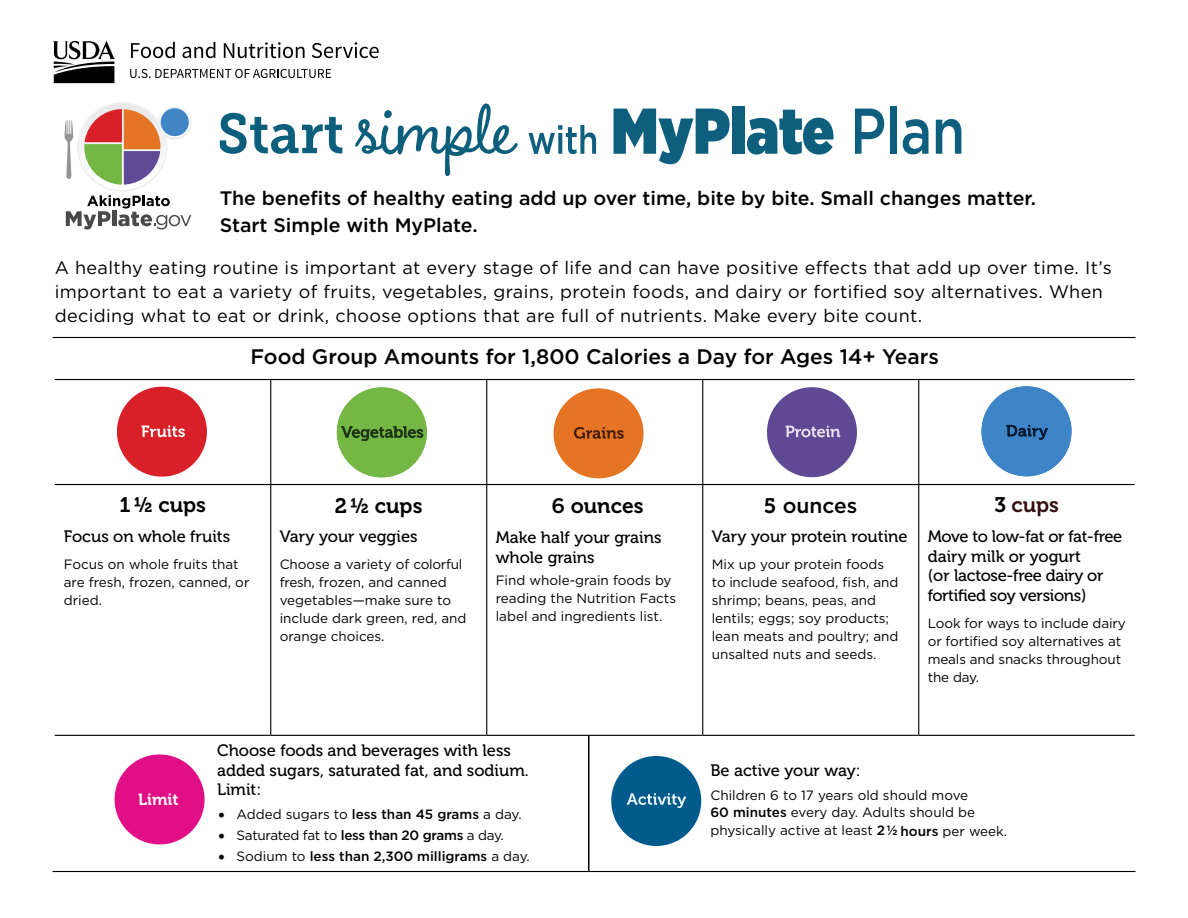
<style>
.page{position:relative;width:1188px;height:918px;background:#fff}
.page>*{position:absolute;margin:0;border:0;box-sizing:border-box;transform-origin:0 0}
.t1{font:500 21px "Gotham";color:#000}
.t2{font:21px "Museo 700";color:#000101}
.t3{font:21px "Museo 700";color:#000}
.t4{font:21px "Museo 700";color:#351010}
.t5{font:500 19.5px/27px "Gotham";color:#000}
.t6{font:18px/24px "Gotham";letter-spacing:.02em;color:#000}
.t7{font:16.5px/19.5px "Museo 500";color:#000}
.t8{font:16.5px/19.5px "Museo 500";letter-spacing:-.02em;color:#000}
.t9{font:16.05px "Museo 700";color:#fff}
.t10{font:13.5px/18px "Gotham";color:#000}
.t11{font:500 13.5px "Gotham";color:#000}
.t12{font:13.5px "Gotham";letter-spacing:-.025em;color:#000}
.s1{color:#000}
.s2{font-family:"Gotham";font-weight:500}
.s3{font-weight:500}
.s4{font-weight:400}
.s5{font-family:"Museo 700";font-weight:400;color:#000101}
.s6{font-weight:700}
</style>
<div class="page">
<svg style="left:220px;top:113px;width:122px;height:41px"></svg>
<svg style="left:355px;top:104px;width:163px;height:72px"></svg>
<svg style="left:529px;top:125px;width:67px;height:29px"></svg>
<svg style="left:614px;top:109px;width:116px;height:55px"></svg>
<div style="left:732px;top:107px;width:12px;height:47px;background:#0d5f7d"></div>
<svg style="left:747px;top:110px;width:87px;height:45px"></svg>
<svg style="left:855px;top:109px;width:29px;height:45px"></svg>
<div style="left:890px;top:107px;width:7px;height:47px;background:#0d5f7d"></div>
<svg style="left:903px;top:119px;width:26px;height:35px"></svg>
<svg style="left:936px;top:119px;width:25px;height:35px"></svg>
<hr style="left:55px;top:379px;width:216px;height:1px;background:#000">
<hr style="left:271px;top:379px;width:216px;height:1px;background:#000">
<hr style="left:270px;top:380px;width:1px;height:104px;background:#000">
<hr style="left:487px;top:379px;width:216px;height:1px;background:#000">
<hr style="left:486px;top:380px;width:1px;height:104px;background:#000">
<hr style="left:703px;top:379px;width:216px;height:1px;background:#000">
<hr style="left:702px;top:380px;width:1px;height:104px;background:#000">
<hr style="left:919px;top:379px;width:216px;height:1px;background:#000">
<hr style="left:918px;top:380px;width:1px;height:104px;background:#000">
<hr style="left:55px;top:484px;width:216px;height:1px;background:#000">
<hr style="left:271px;top:484px;width:216px;height:1px;background:#000">
<hr style="left:487px;top:484px;width:216px;height:1px;background:#000">
<hr style="left:703px;top:484px;width:216px;height:1px;background:#000">
<hr style="left:919px;top:484px;width:216px;height:1px;background:#000">
<hr style="left:270px;top:485px;width:1px;height:250px;background:#000">
<hr style="left:486px;top:485px;width:1px;height:250px;background:#000">
<hr style="left:702px;top:485px;width:1px;height:250px;background:#000">
<hr style="left:918px;top:485px;width:1px;height:250px;background:#000">
<hr style="left:55px;top:735px;width:216px;height:1px;background:#000">
<hr style="left:271px;top:735px;width:216px;height:1px;background:#000">
<hr style="left:487px;top:735px;width:216px;height:1px;background:#000">
<hr style="left:703px;top:735px;width:216px;height:1px;background:#000">
<hr style="left:919px;top:735px;width:216px;height:1px;background:#000">
<div style="left:117px;top:387px;width:90px;height:90px;background:#d72027;border-radius:50%"></div>
<div style="left:554px;top:388px;width:90px;height:90px;background:#e67425;border-radius:50%"></div>
<div style="left:767px;top:387px;width:90px;height:90px;background:#5f4995;border-radius:50%"></div>
<svg style="left:141px;top:426px;width:44px;height:11px"></svg>
<div style="left:337px;top:387px;width:90px;height:90px;background:#74b744;border-radius:50%"></div>
<svg style="left:574px;top:427px;width:50px;height:12px"></svg>
<svg style="left:342px;top:426px;width:81px;height:15px"></svg>
<svg style="left:786px;top:426px;width:54px;height:11px"></svg>
<div style="left:982px;top:386px;width:90px;height:90px;background:#3d85c6;border-radius:50%"></div>
<svg style="left:1006px;top:425px;width:42px;height:15px"></svg>
<div style="left:115px;top:754px;width:90px;height:90px;background:#e10f85;border-radius:50%"></div>
<div style="left:611px;top:756px;width:90px;height:90px;background:#005a8b;border-radius:50%"></div>
<svg style="left:627px;top:793px;width:59px;height:16px"></svg>
<svg style="left:131px;top:42px;width:44px;height:16px"></svg>
<svg style="left:183px;top:42px;width:32px;height:16px"></svg>
<svg style="left:224px;top:42px;width:81px;height:16px"></svg>
<svg style="left:312px;top:42px;width:67px;height:16px"></svg>
<svg style="left:130px;top:69px;width:201px;height:9px"></svg>
<svg style="left:53px;top:41px;width:62px;height:42px"></svg>
<div style="left:77px;top:102px;width:91px;height:90px;background:#f2f1f1;border-radius:45px"></div>
<svg style="left:79px;top:103px;width:87px;height:87px"></svg>
<svg style="left:65px;top:120px;width:8px;height:59px"></svg>
<svg style="left:84px;top:105px;width:108px;height:80px"></svg>
<svg style="left:66px;top:195px;width:125px;height:35px"></svg>
<hr style="left:53px;top:337px;width:1083px;height:1px;background:#000">
<hr style="left:53px;top:871px;width:1083px;height:1px;background:#000">
<hr style="left:588px;top:736px;width:2px;height:135px;background:#000">
<p class="t5" style="left:220px;top:184px;width:818px">The benefits of healthy eating add up over time, bite by bite. Small changes matter.<br>Start Simple with MyPlate.</p>
<p class="t6" style="left:55px;top:255px;width:1058px">A healthy eating routine is important at every stage of life and can have positive effects that add up over time. It’s important to eat a variety of fruits, vegetables, grains, protein foods, and dairy or fortified soy alternatives. When deciding what to eat or drink, choose options that are full of nutrients. Make every bite count.</p>
<p class="t1" style="left:251px;top:343px;width:690px">Food Group Amounts for 1,800 Calories a Day for Ages 14+ Years</p>
<p class="t2" style="left:119px;top:493px;width:88px">1 1/2 <span class="s1">cups</span></p>
<p class="t7" style="left:64px;top:527px;width:168px">Focus on whole fruits</p>
<p class="t10" style="left:64px;top:555px;width:187px">Focus on whole fruits that are fresh, frozen, canned, or dried.</p>
<p class="t2" style="left:335px;top:494px;width:89px">2 1/2 <span class="s1">cups</span></p>
<p class="t7" style="left:280px;top:527px;width:139px">Vary your veggies</p>
<p class="t10" style="left:280px;top:555px;width:188px">Choose a variety of colorful fresh, frozen, and canned vegetables—make sure to include dark green, red, and orange choices.</p>
<p class="t3" style="left:551px;top:494px;width:94px"><span class="s2">6</span> ounces</p>
<p class="t7" style="left:496px;top:528px;width:167px">Make half your grains whole grains</p>
<p class="t10" style="left:496px;top:571px;width:182px">Find whole-grain foods by reading the Nutrition Facts label and ingredients list.</p>
<p class="t9" style="left:138px;top:790px;width:42px">Limit</p>
<p class="t7" style="left:217px;top:741px;width:313px">Choose foods and beverages with less added sugars, saturated fat, and sodium.<br>Limit:</p>
<p class="t10" style="left:219px;top:805px;width:305px">• Added sugars to <span class="s3">less than 45 grams</span> a day.</p>
<p class="t12" style="left:219px;top:827px;width:287px">• Saturated fat to <span class="s3">less than 20 grams</span> a day.</p>
<p class="t11" style="left:219px;top:848px;width:313px">• <span class="s4">Sodium to</span> less than 2,300 milligrams <span class="s4">a day.</span></p>
<p class="t1" style="left:764px;top:492px;width:95px"><span class="s5">5</span> ounces</p>
<p class="t7" style="left:712px;top:527px;width:197px">Vary your protein routine</p>
<p class="t10" style="left:712px;top:555px;width:188px">Mix up your protein foods to include seafood, fish, and shrimp; beans, peas, and lentils; eggs; soy products; lean meats and poultry; and unsalted nuts and seeds.</p>
<p class="t4" style="left:994px;top:493px;width:66px"><span class="s1">3</span> cups</p>
<p class="t8" style="left:928px;top:527px;width:196px">Move to low-fat or fat-free dairy milk or yogurt<br>(or lactose-free dairy or fortified soy versions)</p>
<p class="t10" style="left:928px;top:614px;width:200px">Look for ways to include dairy or fortified soy alternatives at meals and snacks throughout the day.</p>
<p class="t7" style="left:710px;top:760px;width:152px">Be active your way:</p>
<p class="t10" style="left:710px;top:785px;width:298px">Children 6 to 17 years old should move<br><span class="s3">60 minutes</span> every day. Adults should be physically active at least <span class="s3">2</span> <span class="s6">½</span> <span class="s3">hours</span> per week.</p>
</div>
